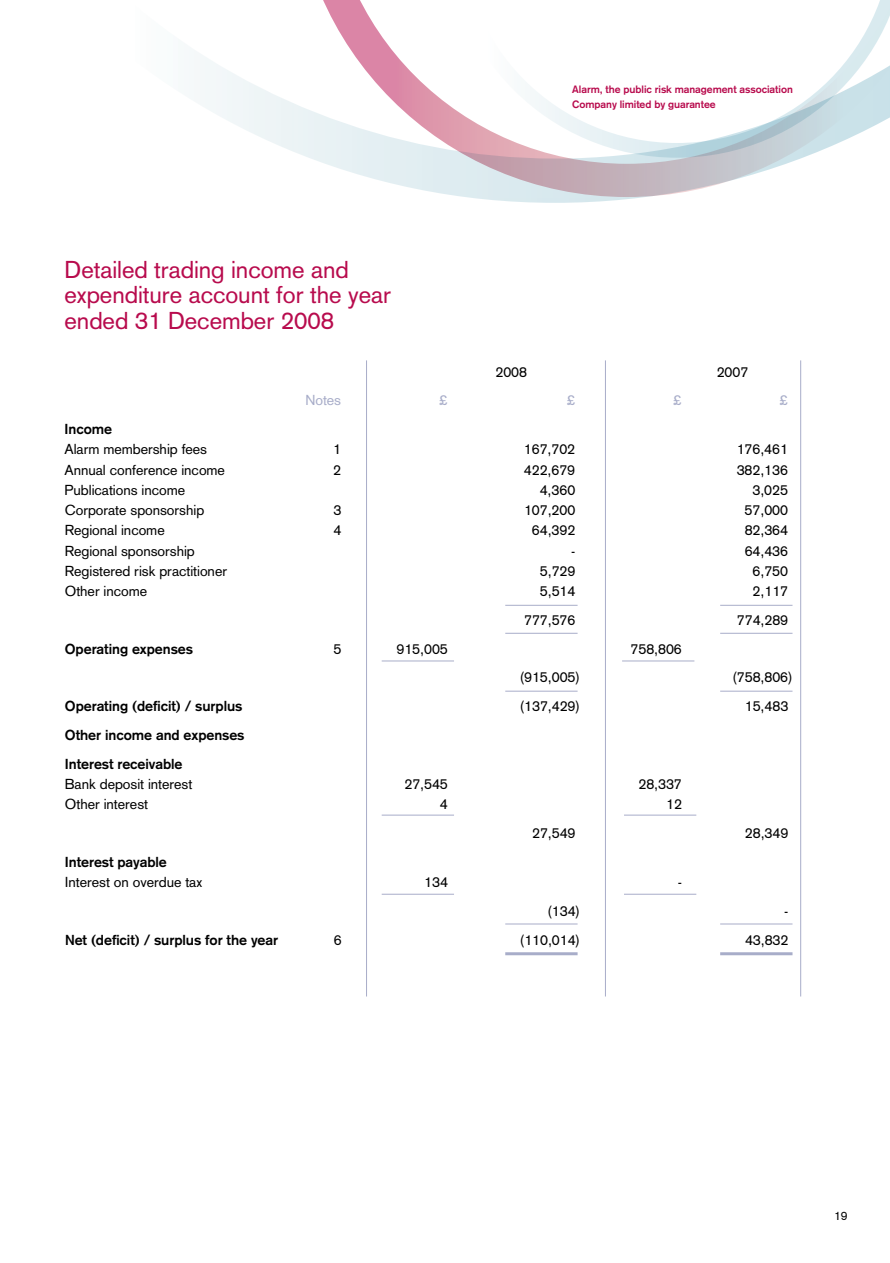
<style>
.page{position:relative;width:890px;height:1263px;background:#fff}
.page>*{position:absolute;margin:0;border:0;box-sizing:border-box;transform-origin:0 0}
.t1{font:24px/25.5px "Akzidenz Grotesk";letter-spacing:-.005em;color:#b80b4d}
.t2{font:14.25px/20.2px "Akzidenz Grotesk";letter-spacing:-.005em;color:#000}
.t3{font:700 14.25px/28.8px "Akzidenz Grotesk";letter-spacing:-.005em;color:#000}
.t4{font:14.25px "Akzidenz Grotesk";letter-spacing:-.005em;color:#a8adc9}
.t5{font:12px "Akzidenz Grotesk";color:#000}
.t6{font:700 10.5px/15px "Akzidenz Grotesk";letter-spacing:-.005em;color:#b80b4d}
.s1{font-weight:700}
</style>
<div class="page">
<svg style="left:200px;top:54px;width:444px;height:149px"></svg>
<svg style="left:294px;top:0;width:595px;height:197px"></svg>
<div style="left:409px;top:0;width:137px;height:24px;background:#fff"></div>
<hr style="left:505px;top:633px;width:72px;height:1px;background:#a8adc9">
<hr style="left:720px;top:633px;width:72px;height:1px;background:#a8adc9">
<hr style="left:505px;top:605px;width:72px;height:1px;background:#a8adc9">
<hr style="left:720px;top:605px;width:72px;height:1px;background:#a8adc9">
<hr style="left:505px;top:691px;width:72px;height:1px;background:#a8adc9">
<hr style="left:720px;top:691px;width:72px;height:1px;background:#a8adc9">
<hr style="left:505px;top:924px;width:72px;height:1px;background:#a8adc9">
<hr style="left:720px;top:924px;width:72px;height:1px;background:#a8adc9">
<hr style="left:505px;top:952px;width:72px;height:3px;background:#a8adc9">
<hr style="left:720px;top:952px;width:72px;height:3px;background:#a8adc9">
<hr style="left:381px;top:661px;width:73px;height:1px;background:#a8adc9">
<hr style="left:622px;top:661px;width:72px;height:1px;background:#a8adc9">
<hr style="left:381px;top:815px;width:73px;height:1px;background:#a8adc9">
<hr style="left:624px;top:815px;width:72px;height:1px;background:#a8adc9">
<hr style="left:381px;top:894px;width:73px;height:1px;background:#a8adc9">
<hr style="left:624px;top:894px;width:72px;height:1px;background:#a8adc9">
<hr style="left:366px;top:360px;width:1px;height:636px;background:#a8adc9">
<hr style="left:605px;top:360px;width:1px;height:636px;background:#a8adc9">
<hr style="left:800px;top:360px;width:1px;height:636px;background:#a8adc9">
<p class="t1" style="left:65px;top:257px;width:328px">Detailed trading income and expenditure account for the year ended 31 December 2008</p>
<p class="t6" style="left:572px;top:82px;width:222px">Alarm, the public risk management association<br>Company limited by guarantee</p>
<p class="t2" style="left:495px;top:361px;width:33px">2008</p>
<p class="t2" style="left:716px;top:361px;width:33px">2007</p>
<p class="t2" style="left:65px;top:419px;width:144px"><span class="s1">Income<br></span>Alarm membership fees</p>
<p class="t4" style="left:305px;top:392px;width:37px">Notes</p>
<p class="t4" style="left:439px;top:392px;width:9px">£</p>
<p class="t4" style="left:567px;top:392px;width:9px">£</p>
<p class="t4" style="left:673px;top:392px;width:9px">£</p>
<p class="t4" style="left:779px;top:392px;width:9px">£</p>
<p class="t2" style="left:333px;top:439px;width:9px">1</p>
<p class="t2" style="left:524px;top:439px;width:53px">167,702</p>
<p class="t2" style="left:736px;top:439px;width:53px">176,461</p>
<p class="t2" style="left:65px;top:459px;width:162px">Annual conference income</p>
<p class="t2" style="left:333px;top:459px;width:9px">2</p>
<p class="t2" style="left:524px;top:459px;width:53px">422,679</p>
<p class="t2" style="left:736px;top:459px;width:53px">382,136</p>
<p class="t2" style="left:65px;top:480px;width:122px">Publications income</p>
<p class="t2" style="left:539px;top:480px;width:37px">4,360</p>
<p class="t2" style="left:752px;top:480px;width:37px">3,025</p>
<p class="t2" style="left:65px;top:500px;width:141px">Corporate sponsorship</p>
<p class="t2" style="left:333px;top:500px;width:9px">3</p>
<p class="t2" style="left:524px;top:500px;width:53px">107,200</p>
<p class="t2" style="left:744px;top:500px;width:45px">57,000</p>
<p class="t2" style="left:65px;top:520px;width:101px">Regional income</p>
<p class="t2" style="left:333px;top:520px;width:9px">4</p>
<p class="t2" style="left:532px;top:520px;width:45px">64,392</p>
<p class="t2" style="left:744px;top:520px;width:45px">82,364</p>
<p class="t2" style="left:65px;top:540px;width:132px">Regional sponsorship</p>
<p class="t2" style="left:571px;top:540px;width:6px">-</p>
<p class="t2" style="left:744px;top:540px;width:45px">64,436</p>
<p class="t2" style="left:65px;top:561px;width:164px">Registered risk practitioner</p>
<p class="t2" style="left:540px;top:561px;width:37px">5,729</p>
<p class="t2" style="left:752px;top:561px;width:37px">6,750</p>
<p class="t2" style="left:65px;top:581px;width:84px">Other income</p>
<p class="t2" style="left:540px;top:581px;width:37px">5,514</p>
<p class="t2" style="left:752px;top:581px;width:37px">2,117</p>
<p class="t2" style="left:524px;top:610px;width:53px">777,576</p>
<p class="t2" style="left:736px;top:610px;width:53px">774,289</p>
<p class="t3" style="left:65px;top:634px;width:129px">Operating expenses</p>
<p class="t2" style="left:333px;top:638px;width:9px">5</p>
<p class="t2" style="left:396px;top:638px;width:53px">915,005</p>
<p class="t2" style="left:630px;top:638px;width:53px">758,806</p>
<p class="t2" style="left:519px;top:667px;width:62px">(915,005)</p>
<p class="t2" style="left:732px;top:667px;width:62px">(758,806)</p>
<p class="t3" style="left:65px;top:692px;width:179px">Operating (deficit) / surplus</p>
<p class="t2" style="left:519px;top:696px;width:62px">(137,429)</p>
<p class="t2" style="left:744px;top:696px;width:45px">15,483</p>
<p class="t3" style="left:65px;top:720px;width:181px">Other income and expenses<br>Interest receivable</p>
<p class="t2" style="left:65px;top:774px;width:129px">Bank deposit interest</p>
<p class="t2" style="left:404px;top:774px;width:45px">27,545</p>
<p class="t2" style="left:638px;top:774px;width:45px">28,337</p>
<p class="t2" style="left:65px;top:794px;width:85px">Other interest</p>
<p class="t2" style="left:440px;top:794px;width:9px">4</p>
<p class="t2" style="left:666px;top:794px;width:17px">12</p>
<p class="t2" style="left:532px;top:823px;width:45px">27,549</p>
<p class="t2" style="left:744px;top:823px;width:45px">28,349</p>
<p class="t2" style="left:65px;top:851px;width:139px"><span class="s1">Interest payable<br></span>Interest on overdue tax</p>
<p class="t2" style="left:424px;top:872px;width:25px">134</p>
<p class="t2" style="left:677px;top:872px;width:6px">-</p>
<p class="t2" style="left:547px;top:900px;width:34px">(134)</p>
<p class="t2" style="left:784px;top:900px;width:6px">-</p>
<p class="t3" style="left:65px;top:925px;width:214px">Net (deficit) / surplus for the year</p>
<p class="t2" style="left:333px;top:929px;width:9px">6</p>
<p class="t2" style="left:520px;top:929px;width:62px">(110,014)</p>
<p class="t2" style="left:745px;top:929px;width:45px">43,832</p>
<p class="t5" style="left:834px;top:1208px;width:15px">19</p>
</div>
